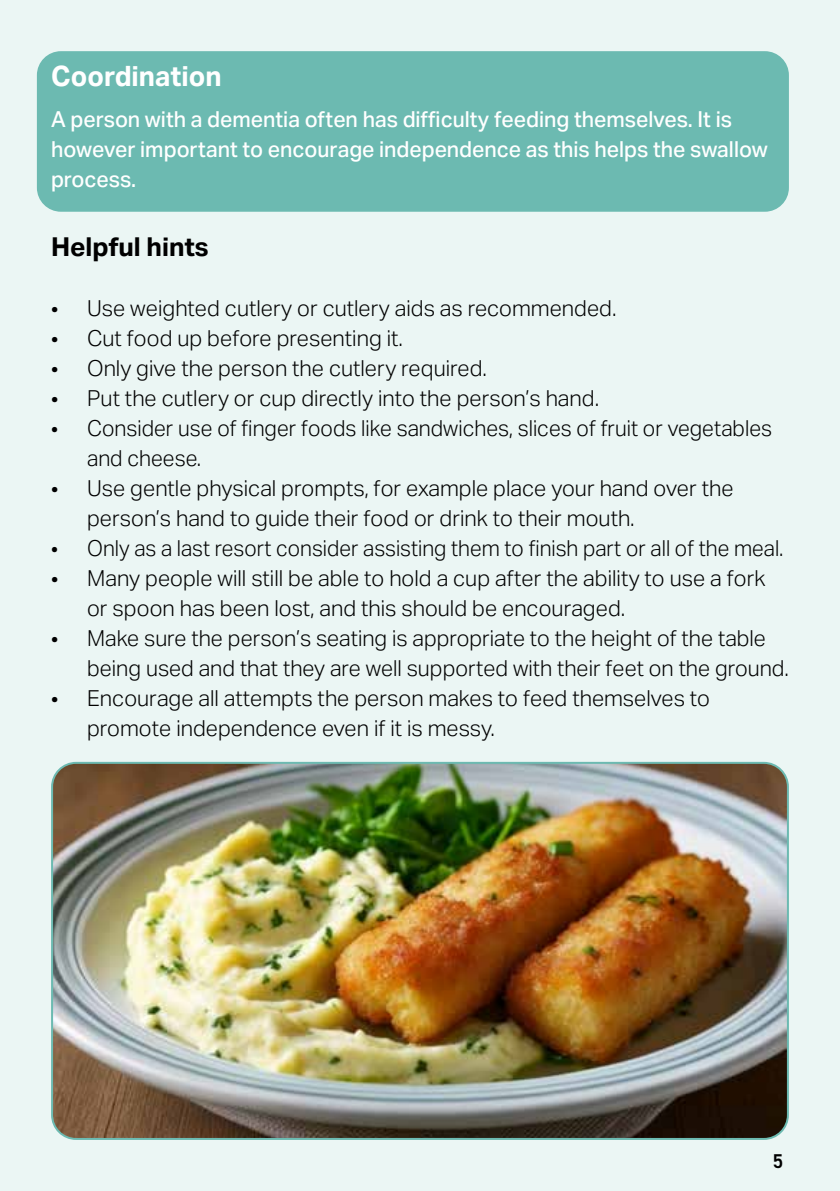
<style>
.page{position:relative;width:840px;height:1191px;background:#fff}
.page>*{position:absolute;margin:0;border:0;box-sizing:border-box;transform-origin:0 0}
.t1{font:700 28px "Aktiv Grotesk";color:#fff}
.t2{font:700 26px "Aktiv Grotesk";color:#000}
.t3{font:300 22px/30px "Aktiv Grotesk";color:#000}
.t4{font:500 22px/30px "Aktiv Grotesk";color:#fff}
.t5{font:300 22px "Aktiv Grotesk";color:#000;scale:.96 1}
.t6{font:600 20px "DIN2014";color:#000}
</style>
<div class="page">
<div style="left:0;top:0;width:839px;height:1191px;background:#ebf6f4"></div>
<div style="left:37px;top:51px;width:751px;height:161px;background:#6cbab1;border-radius:24px"></div>
<img style="left:54px;top:763px;width:733px;height:376px">
<div style="left:51px;top:762px;width:737px;height:378px;border:2px solid #6cbab1;border-radius:24px"></div>
<p class="t1" style="left:51px;top:60px;width:172px">Coordination</p>
<p class="t4" style="left:51px;top:104px;width:717px">A person with a dementia often has difficulty feeding themselves. It is however important to encourage independence as this helps the swallow process.</p>
<p class="t2" style="left:51px;top:232px;width:159px">Helpful hints</p>
<p class="t3" style="left:51px;top:294px;width:566px">• Use weighted cutlery or cutlery aids as recommended.</p>
<p class="t3" style="left:51px;top:324px;width:353px">• Cut food up before presenting it.</p>
<p class="t3" style="left:51px;top:354px;width:437px">• Only give the person the cutlery required.</p>
<p class="t3" style="left:51px;top:384px;width:549px">• Put the cutlery or cup directly into the person’s hand.</p>
<p class="t3" style="left:87px;top:414px;width:686px;text-indent:-36px">• Consider use of finger foods like sandwiches, slices of fruit or vegetables and cheese.</p>
<p class="t3" style="left:87px;top:474px;width:647px;text-indent:-36px">• Use gentle physical prompts, for example place your hand over the person’s hand to guide their food or drink to their mouth.</p>
<p class="t5" style="left:51px;top:536px;width:764px">• Only as a last resort consider assisting them to finish part or all of the meal.</p>
<p class="t3" style="left:87px;top:564px;width:679px;text-indent:-36px">• Many people will still be able to hold a cup after the ability to use a fork or spoon has been lost, and this should be encouraged.</p>
<p class="t3" style="left:87px;top:624px;width:703px;text-indent:-36px">• Make sure the person’s seating is appropriate to the height of the table being used and that they are well supported with their feet on the ground.</p>
<p class="t3" style="left:87px;top:684px;width:624px;text-indent:-36px">• Encourage all attempts the person makes to feed themselves to promote independence even if it is messy.</p>
<p class="t6" style="left:772px;top:1148px;width:12px">5</p>
</div>
